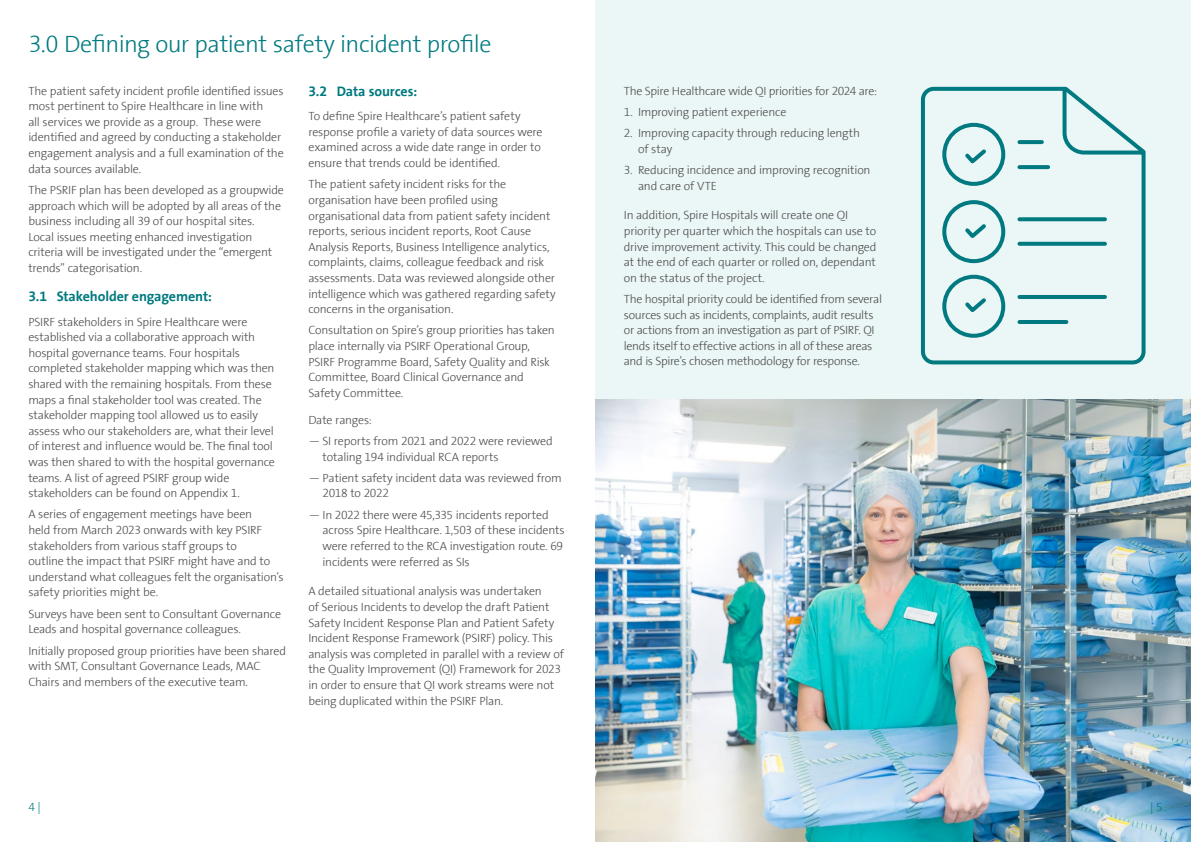
<style>
.page{position:relative;width:1191px;height:842px;background:#fff}
.page>*{position:absolute;margin:0;border:0;box-sizing:border-box;transform-origin:0 0}
.t1{font:300 24px "The Sans Spire";letter-spacing:-.02em;color:#007a80}
.t2{font:700 14px "The Sans Spire";letter-spacing:-.005em;color:#007a80}
.t3{font:300 12px/15.6px "The Sans Spire";letter-spacing:-.015em;color:#4a4a49}
.t4{font:300 12px "The Sans Spire";color:#007a80}
</style>
<div class="page">
<div style="left:595px;top:0;width:596px;height:842px;background:#ebf6f6"></div>
<img style="left:595px;top:399px;width:596px;height:443px">
<svg style="left:920px;top:86px;width:226px;height:279px"></svg>
<h1 class="t1" style="left:28px;top:30px;width:464px">3.0 Defining our patient safety incident profile</h1>
<p class="t3" style="left:28px;top:83px;width:257px">The patient safety incident profile identified issues most pertinent to Spire Healthcare in line with<br>all services we provide as a group. These were identified and agreed by conducting a stakeholder engagement analysis and a full examination of the data sources available.</p>
<p class="t3" style="left:28px;top:182px;width:257px">The PSRIF plan has been developed as a groupwide approach which will be adopted by all areas of the business including all 39 of our hospital sites.<br>Local issues meeting enhanced investigation criteria will be investigated under the “emergent trends” categorisation.</p>
<p class="t2" style="left:28px;top:288px;width:185px">3.1 Stakeholder engagement:</p>
<p class="t3" style="left:28px;top:314px;width:248px">PSIRF stakeholders in Spire Healthcare were established via a collaborative approach with hospital governance teams. Four hospitals completed stakeholder mapping which was then shared with the remaining hospitals. From these maps a final stakeholder tool was created. The stakeholder mapping tool allowed us to easily assess who our stakeholders are, what their level of interest and influence would be. The final tool was then shared to with the hospital governance teams. A list of agreed PSIRF group wide stakeholders can be found on Appendix 1.</p>
<p class="t3" style="left:28px;top:507px;width:257px">A series of engagement meetings have been<br>held from March 2023 onwards with key PSIRF stakeholders from various staff groups to<br>outline the impact that PSIRF might have and to understand what colleagues felt the organisation’s safety priorities might be.</p>
<p class="t3" style="left:28px;top:606px;width:254px">Surveys have been sent to Consultant Governance<br>Leads and hospital governance colleagues.</p>
<p class="t3" style="left:28px;top:643px;width:259px">Initially proposed group priorities have been shared with SMT, Consultant Governance Leads, MAC<br>Chairs and members of the executive team.</p>
<p class="t2" style="left:308px;top:83px;width:110px">3.2 Data sources:</p>
<p class="t3" style="left:308px;top:109px;width:236px">To define Spire Healthcare’s patient safety response profile a variety of data sources were examined across a wide date range in order to ensure that trends could be identified.</p>
<p class="t3" style="left:308px;top:177px;width:249px">The patient safety incident risks for the organisation have been profiled using organisational data from patient safety incident reports, serious incident reports, Root Cause Analysis Reports, Business Intelligence analytics, complaints, claims, colleague feedback and risk assessments. Data was reviewed alongside other intelligence which was gathered regarding safety concerns in the organisation.</p>
<p class="t3" style="left:308px;top:323px;width:248px">Consultation on Spire’s group priorities has taken place internally via PSIRF Operational Group, PSIRF Programme Board, Safety Quality and Risk Committee, Board Clinical Governance and Safety Committee.</p>
<p class="t3" style="left:308px;top:412px;width:65px">Date ranges:</p>
<p class="t3" style="left:322px;top:433px;width:232px;text-indent:-14px">— SI reports from 2021 and 2022 were reviewed totaling 194 individual RCA reports</p>
<p class="t3" style="left:322px;top:470px;width:241px;text-indent:-14px">— Patient safety incident data was reviewed from<br>2018 to 2022</p>
<p class="t3" style="left:322px;top:507px;width:244px;text-indent:-14px">— In 2022 there were 45,335 incidents reported across Spire Healthcare. 1,503 of these incidents were referred to the RCA investigation route. 69 incidents were referred as SIs</p>
<p class="t3" style="left:308px;top:584px;width:257px">A detailed situational analysis was undertaken<br>of Serious Incidents to develop the draft Patient Safety Incident Response Plan and Patient Safety Incident Response Framework (PSIRF) policy. This analysis was completed in parallel with a review of the Quality Improvement (QI) Framework for 2023 in order to ensure that QI work streams were not being duplicated within the PSIRF Plan.</p>
<p class="t3" style="left:624px;top:83px;width:255px">The Spire Healthcare wide QI priorities for 2024 are:</p>
<p class="t3" style="left:624px;top:104px;width:164px">1. Improving patient experience</p>
<p class="t3" style="left:638px;top:125px;width:223px;text-indent:-14px">2. Improving capacity through reducing length of stay</p>
<p class="t3" style="left:638px;top:162px;width:234px;text-indent:-14px">3. Reducing incidence and improving recognition and care of VTE</p>
<p class="t3" style="left:624px;top:208px;width:254px">In addition, Spire Hospitals will create one QI priority per quarter which the hospitals can use to drive improvement activity. This could be changed at the end of each quarter or rolled on, dependant on the status of the project.</p>
<p class="t3" style="left:624px;top:291px;width:260px">The hospital priority could be identified from several sources such as incidents, complaints, audit results or actions from an investigation as part of PSIRF. QI lends itself to effective actions in all of these areas and is Spire’s chosen methodology for response.</p>
<p class="t4" style="left:28px;top:800px;width:14px">4|</p>
<p class="t4" style="left:1150px;top:800px;width:14px">| 5</p>
</div>
